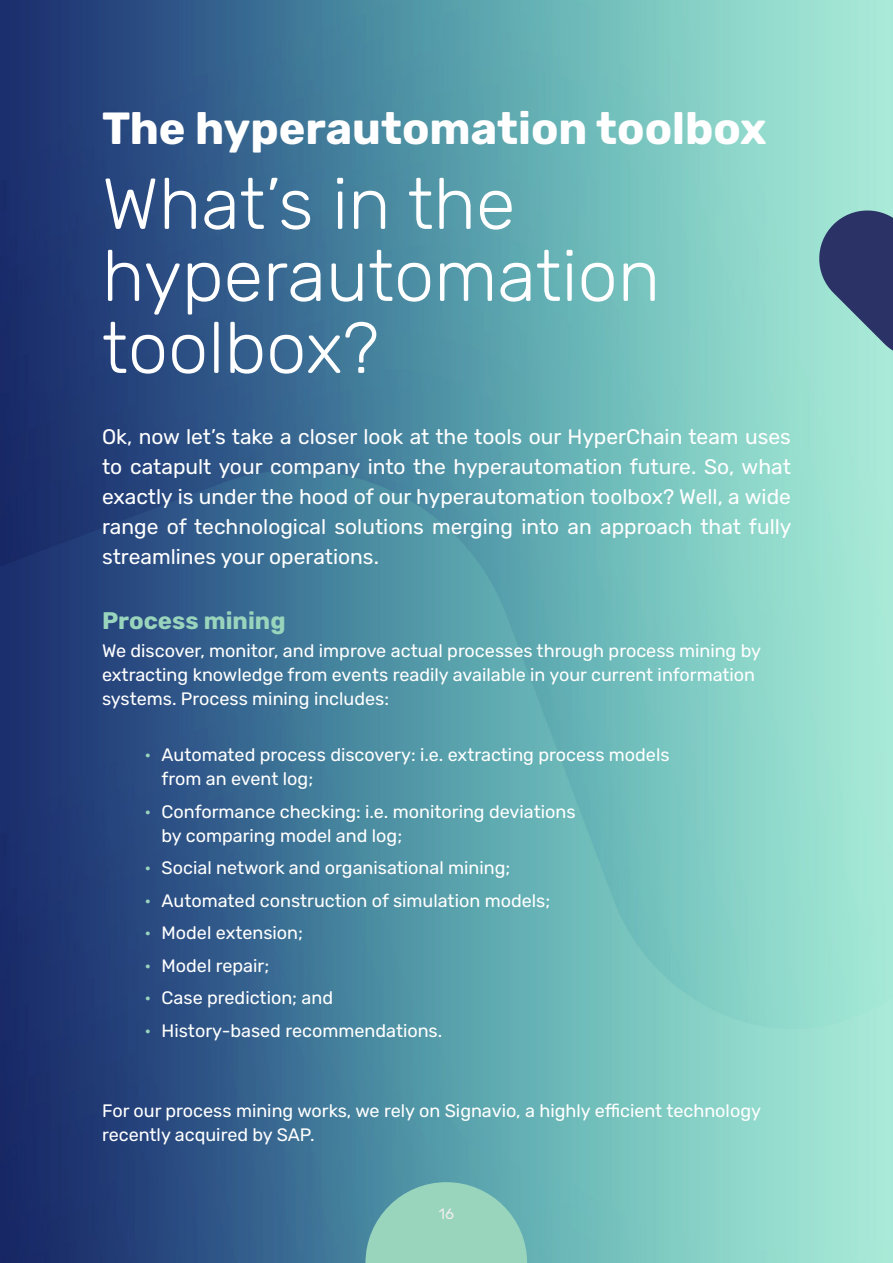
<style>
.page{position:relative;width:893px;height:1263px;background:#fff}
.page>*{position:absolute;margin:0;border:0;box-sizing:border-box;transform-origin:0 0}
.t1{font:300 72px/72px "Rubik";color:#fff}
.t2{font:700 45px "Rubik";color:#fff}
.t3{font:700 24px "Rubik";color:#99d4bd}
.t4{font:21px/30px "Rubik";color:#fff;text-align:justify}
.t5{font:18px/24px "Rubik";color:#fff}
.t6{font:15px "Rubik";color:#f0eded}
.s1{color:#99d4bd}
</style>
<div class="page">
<img style="left:0;top:0;width:893px;height:1263px">
<svg style="left:365px;top:1182px;width:162px;height:81px;background:#89c7b8"></svg>
<svg style="left:814px;top:206px;width:79px;height:157px;background:#5d7e94"></svg>
<p class="t2" style="left:102px;top:102px;width:666px">The hyperautomation toolbox</p>
<p class="t1" style="left:102px;top:170px;width:560px">What’s in the hyperautomation toolbox?</p>
<p class="t4" style="left:102px;top:422px;width:691px">Ok, now let’s take a closer look at the tools our HyperChain team uses to catapult your company into the hyperautomation future. So, what exactly is under the hood of our hyperautomation toolbox? Well, a wide range of technological solutions merging into an approach that fully streamlines your operations.</p>
<p class="t3" style="left:102px;top:606px;width:185px">Process mining</p>
<p class="t5" style="left:102px;top:639px;width:660px">We discover, monitor, and improve actual processes through process mining by extracting knowledge from events readily available in your current information systems. Process mining includes:</p>
<p class="t5" style="left:162px;top:743px;width:509px;text-indent:-17px"><span class="s1">•</span> Automated process discovery: i.e. extracting process models from an event log;</p>
<p class="t5" style="left:162px;top:800px;width:415px;text-indent:-17px"><span class="s1">•</span> Conformance checking: i.e. monitoring deviations by comparing model and log;</p>
<p class="t5" style="left:145px;top:856px;width:367px"><span class="s1">•</span> Social network and organisational mining;</p>
<p class="t5" style="left:145px;top:889px;width:407px"><span class="s1">•</span> Automated construction of simulation models;</p>
<p class="t5" style="left:145px;top:921px;width:160px"><span class="s1">•</span> Model extension;</p>
<p class="t5" style="left:145px;top:954px;width:126px"><span class="s1">•</span> Model repair;</p>
<p class="t5" style="left:145px;top:986px;width:190px"><span class="s1">•</span> Case prediction; and</p>
<p class="t5" style="left:145px;top:1019px;width:299px"><span class="s1">•</span> History-based recommendations.</p>
<p class="t5" style="left:102px;top:1100px;width:660px">For our process mining works, we rely on Signavio, a highly efficient technology recently acquired by SAP.</p>
<p class="t6" style="left:439px;top:1205px;width:17px">16</p>
</div>
